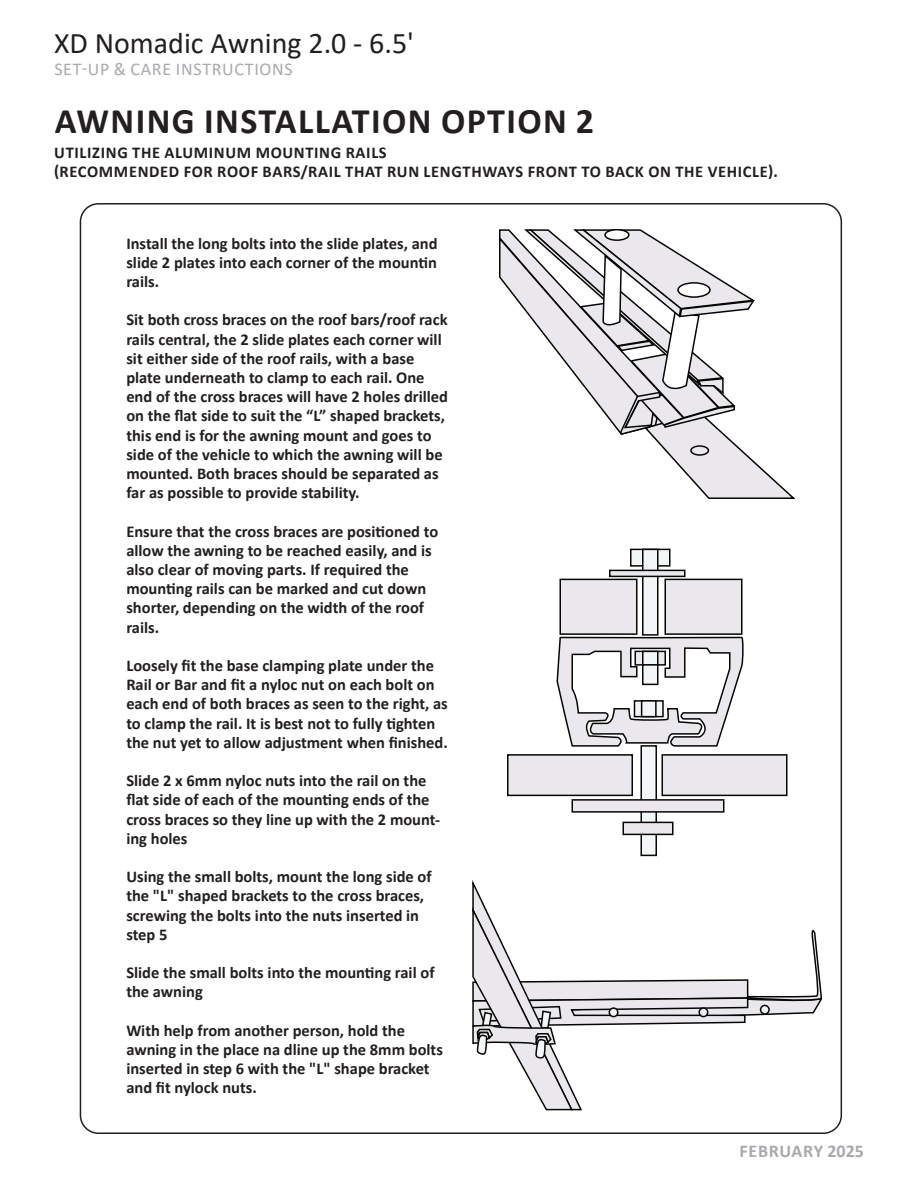
<style>
.page{position:relative;width:918px;height:1188px;background:#fff}
.page>*{position:absolute;margin:0;border:0;box-sizing:border-box;transform-origin:0 0}
.t1{font:700 36px "Calibri";letter-spacing:.04em;color:#231f20}
.t2{font:30px "Calibri";color:#231f20}
.t3{font:18px "Calibri";letter-spacing:.04em;color:#a8a9ad}
.t4{font:700 18px "Calibri";letter-spacing:.03em;color:#a8a9ad}
.t5{font:700 16.5px/19.2px "Calibri";color:#231f20}
.t6{font:700 16.5px "Calibri";letter-spacing:.04em;color:#231f20}
</style>
<div class="page">
<svg style="left:499px;top:229px;width:297px;height:270px"></svg>
<div style="left:630px;top:549px;width:40px;height:18px;background:#f3f6f7;border:2px solid #050604"></div>
<div style="left:642px;top:549px;width:16px;height:87px;background:#f3f6f7;border:2px solid #050604"></div>
<div style="left:640px;top:745px;width:17px;height:111px;background:#f3f6f7;border:2px solid #050604"></div>
<svg style="left:609px;top:570px;width:77px;height:7px"></svg>
<div style="left:664px;top:579px;width:78px;height:56px;background:#eae8ec;border:2px solid #050604"></div>
<div style="left:560px;top:579px;width:78px;height:56px;background:#eae8ec;border:2px solid #050604"></div>
<svg style="left:556px;top:636px;width:188px;height:111px"></svg>
<div style="left:507px;top:754px;width:126px;height:42px;background:#eae8ec;border:2px solid #050604"></div>
<div style="left:662px;top:754px;width:126px;height:42px;background:#eae8ec;border:2px solid #050604"></div>
<div style="left:572px;top:799px;width:152px;height:14px;background:#eae8ec;border:2px solid #050604"></div>
<div style="left:622px;top:822px;width:52px;height:13px;background:#eae8ec;border:2px solid #050604"></div>
<svg style="left:472px;top:881px;width:351px;height:230px"></svg>
<div style="left:609px;top:1008px;width:9px;height:9px;background:#f3f6f7;border-radius:50%"></div>
<div style="left:609px;top:1007px;width:10px;height:10px;border:2px solid #050604;border-radius:50%"></div>
<div style="left:699px;top:1008px;width:9px;height:9px;background:#f3f6f7;border-radius:50%"></div>
<div style="left:698px;top:1007px;width:10px;height:10px;border:2px solid #050604;border-radius:50%"></div>
<div style="left:761px;top:1005px;width:8px;height:9px;background:#f3f6f7;border-radius:50%"></div>
<div style="left:760px;top:1005px;width:10px;height:10px;border:2px solid #050604;border-radius:50%"></div>
<h2 class="t2" style="left:54px;top:22px;width:361px">XD Nomadic Awning 2.0 - 6.5'</h2>
<p class="t3" style="left:54px;top:56px;width:240px">SET-UP &amp; CARE INSTRUCTIONS</p>
<p class="t1" style="left:55px;top:95px;width:541px">AWNING INSTALLATION OPTION 2</p>
<p class="t6" style="left:54px;top:141px;width:334px">UTILIZING THE ALUMINUM MOUNTING RAILS</p>
<p class="t6" style="left:54px;top:160px;width:725px">(RECOMMENDED FOR ROOF BARS/RAIL THAT RUN LENGTHWAYS FRONT TO BACK ON THE VEHICLE).</p>
<p class="t5" style="left:126px;top:233px;width:313px;text-align:justify">Install the long bolts into the slide plates, and slide 2 plates into each corner of the mountin rails.</p>
<p class="t5" style="left:126px;top:310px;width:323px">Sit both cross braces on the roof bars/roof rack</p>
<p class="t5" style="left:126px;top:329px;width:323px">rails central, the 2 slide plates each corner will sit either side of the roof rails, with a base plate underneath to clamp to each rail. One end of the cross braces will have 2 holes drilled on the flat side to suit the “L” shaped brackets, this end is for the awning mount and goes to side of the vehicle to which the awning will be mounted. Both braces should be separated as far as possible to provide stability.</p>
<p class="t5" style="left:126px;top:521px;width:313px">Ensure that the cross braces are positioned to</p>
<p class="t5" style="left:126px;top:541px;width:307px">allow the awning to be reached easily, and is</p>
<p class="t5" style="left:126px;top:560px;width:284px">also clear of moving parts. If required the</p>
<p class="t5" style="left:126px;top:579px;width:301px">mounting rails can be marked and cut down</p>
<p class="t5" style="left:126px;top:598px;width:299px">shorter, depending on the width of the roof rails.</p>
<p class="t5" style="left:126px;top:656px;width:309px">Loosely fit the base clamping plate under the</p>
<p class="t5" style="left:126px;top:675px;width:323px">Rail or Bar and fit a nyloc nut on each bolt on each end of both braces as seen to the right, as to clamp the rail. It is best not to fully tighten the nut yet to allow adjustment when finished.</p>
<p class="t5" style="left:126px;top:771px;width:315px">Slide 2 x 6mm nyloc nuts into the rail on the flat side of each of the mounting ends of the cross braces so they line up with the 2 mount&shy;ing holes</p>
<p class="t5" style="left:126px;top:867px;width:307px">Using the small bolts, mount the long side of the "L" shaped brackets to the cross braces, screwing the bolts into the nuts inserted in step 5</p>
<p class="t5" style="left:126px;top:963px;width:310px">Slide the small bolts into the mounting rail of the awning</p>
<p class="t5" style="left:126px;top:1021px;width:318px">With help from another person, hold the awning in the place na dline up the 8mm bolts inserted in step 6 with the "L" shape bracket and fit nylock nuts.</p>
<p class="t4" style="left:740px;top:1139px;width:126px">FEBRUARY 2025</p>
</div>
